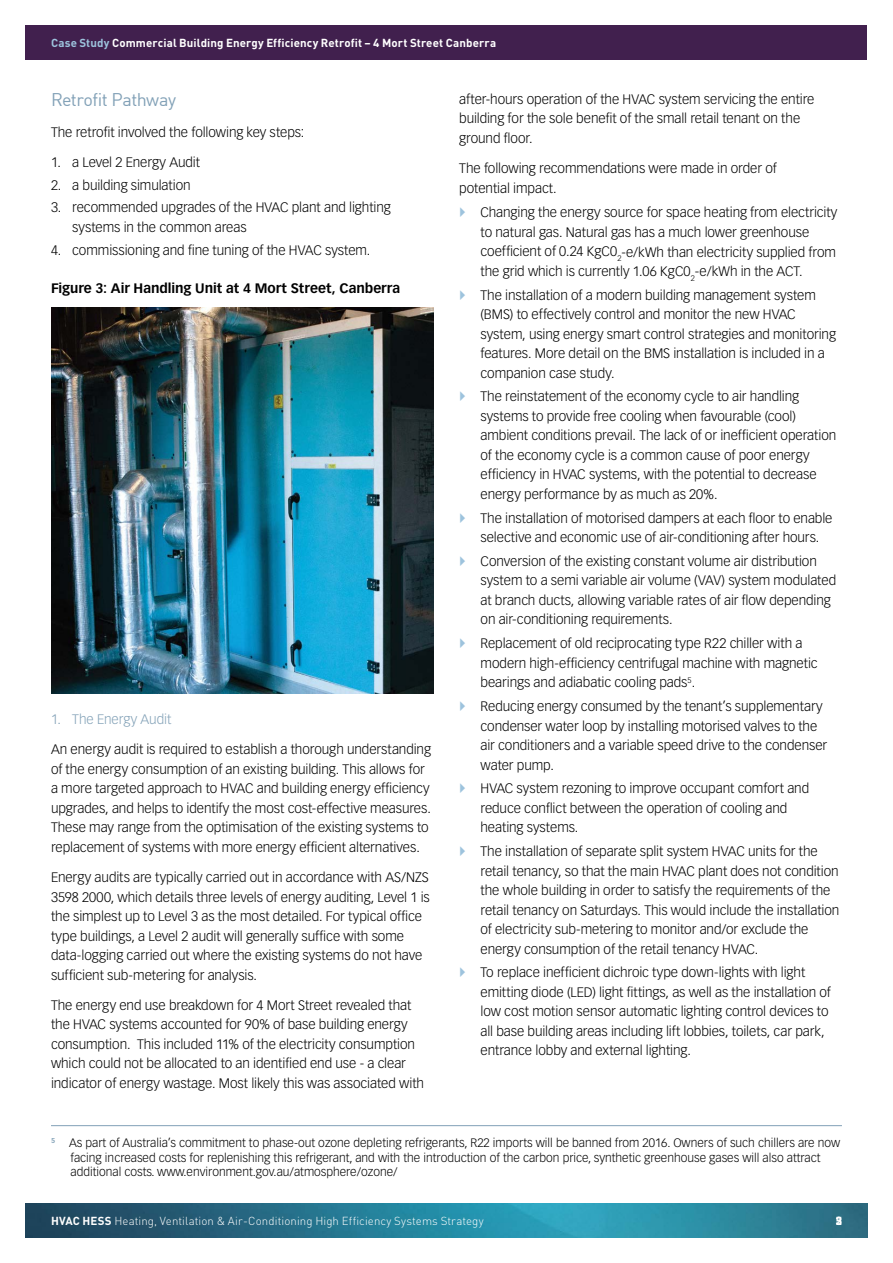
<style>
.page{position:relative;width:893px;height:1263px;background:#fff}
.page>*{position:absolute;margin:0;border:0;box-sizing:border-box;transform-origin:0 0}
.t1{font:18px "DIN";letter-spacing:-.03em;color:#82a1b7}
.t2{font:300 13.5px/19.5px "Vectora LT Std";letter-spacing:-.005em;color:#000}
.t3{font:700 13.5px "Vectora LT Std";letter-spacing:-.005em;color:#000}
.t4{font:300 13.5px "Vectora LT Std";letter-spacing:-.005em;color:#82a1b7}
.t5{font:300 12px/14.4px "Vectora LT Std";color:#000}
.t6{font:700 11.55px "DINOT";letter-spacing:.01em;color:#fff}
.t7{font:300 11.55px "DINOT";letter-spacing:.005em;color:#fff}
.s1{color:#9dc3dd}
.s2{font-weight:700}
</style>
<div class="page">
<img style="left:26px;top:1203px;width:841px;height:34px">
<div style="left:26px;top:26px;width:841px;height:34px;background:#41204e"></div>
<img style="left:51px;top:307px;width:383px;height:386px">
<hr style="left:51px;top:1125px;width:791px;height:1px;background:#82a1b7">
<p class="t6" style="left:51px;top:35px;width:447px"><span class="s1">Case Study</span> Commercial Building Energy Efficiency Retrofit – 4 Mort Street Canberra</p>
<h2 class="t1" style="left:51px;top:89px;width:127px">Retrofit Pathway</h2>
<p class="t2" style="left:51px;top:122px;width:255px">The retrofit involved the following key steps:</p>
<p class="t2" style="left:51px;top:152px;width:150px">1. a Level 2 Energy Audit</p>
<p class="t2" style="left:51px;top:175px;width:141px">2. a building simulation</p>
<p class="t2" style="left:72px;top:198px;width:320px;text-indent:-21px">3. recommended upgrades of the HVAC plant and lighting systems in the common areas</p>
<p class="t2" style="left:51px;top:240px;width:321px">4. commissioning and fine tuning of the HVAC system.</p>
<p class="t3" style="left:51px;top:280px;width:351px">Figure 3: Air Handling Unit at 4 Mort Street, Canberra</p>
<h3 class="t4" style="left:51px;top:712px;width:122px">1. The Energy Audit</h3>
<p class="t2" style="left:51px;top:740px;width:382px">An energy audit is required to establish a thorough understanding of the energy consumption of an existing building. This allows for a more targeted approach to HVAC and building energy efficiency upgrades, and helps to identify the most cost-effective measures.<br>These may range from the optimisation of the existing systems to replacement of systems with more energy efficient alternatives.</p>
<p class="t2" style="left:51px;top:868px;width:380px">Energy audits are typically carried out in accordance with AS/NZS 3598 2000, which details three levels of energy auditing, Level 1 is the simplest up to Level 3 as the most detailed. For typical office type buildings, a Level 2 audit will generally suffice with some data-logging carried out where the existing systems do not have sufficient sub-metering for analysis.</p>
<p class="t2" style="left:51px;top:995px;width:375px">The energy end use breakdown for 4 Mort Street revealed that the HVAC systems accounted for 90% of base building energy consumption. This included 11% of the electricity consumption which could not be allocated to an identified end use - a clear indicator of energy wastage. Most likely this was associated with</p>
<p class="t2" style="left:459px;top:90px;width:357px">after-hours operation of the HVAC system servicing the entire building for the sole benefit of the small retail tenant on the ground floor.</p>
<p class="t2" style="left:459px;top:159px;width:319px">The following recommendations were made in order of potential impact.</p>
<p class="t2" style="left:480px;top:203px;width:358px">Changing the energy source for space heating from electricity to natural gas. Natural gas has a much lower greenhouse coefficient of 0.24 KgC0<sub>2</sub>-e/kWh than electricity supplied from the grid which is currently 1.06 KgC0<sub>2</sub>-e/kWh in the ACT.</p>
<p class="t2" style="left:480px;top:285px;width:357px">The installation of a modern building management system (BMS) to effectively control and monitor the new HVAC system, using energy smart control strategies and monitoring features. More detail on the BMS installation is included in a companion case study.</p>
<p class="t2" style="left:480px;top:387px;width:357px">The reinstatement of the economy cycle to air handling systems to provide free cooling when favourable (cool) ambient conditions prevail. The lack of or inefficient operation of the economy cycle is a common cause of poor energy efficiency in HVAC systems, with the potential to decrease energy performance by as much as 20%.</p>
<p class="t2" style="left:480px;top:508px;width:354px">The installation of motorised dampers at each floor to enable selective and economic use of air-conditioning after hours.</p>
<p class="t2" style="left:480px;top:552px;width:357px">Conversion of the existing constant volume air distribution system to a semi variable air volume (VAV) system modulated at branch ducts, allowing variable rates of air flow depending on air-conditioning requirements.</p>
<p class="t2" style="left:480px;top:634px;width:339px">Replacement of old reciprocating type R22 chiller with a modern high-efficiency centrifugal machine with magnetic bearings and adiabatic cooling pads<sup>5</sup>.</p>
<p class="t2" style="left:480px;top:697px;width:348px">Reducing energy consumed by the tenant’s supplementary condenser water loop by installing motorised valves to the air conditioners and a variable speed drive to the condenser water pump.</p>
<p class="t2" style="left:480px;top:779px;width:330px">HVAC system rezoning to improve occupant comfort and reduce conflict between the operation of cooling and heating systems.</p>
<p class="t2" style="left:480px;top:842px;width:360px">The installation of separate split system HVAC units for the retail tenancy, so that the main HVAC plant does not condition the whole building in order to satisfy the requirements of the retail tenancy on Saturdays. This would include the installation of electricity sub-metering to monitor and/or exclude the energy consumption of the retail tenancy HVAC.</p>
<p class="t2" style="left:480px;top:963px;width:352px">To replace inefficient dichroic type down-lights with light emitting diode (LED) light fittings, as well as the installation of low cost motion sensor automatic lighting control devices to all base building areas including lift lobbies, toilets, car park, entrance lobby and external lighting.</p>
<p class="t5" style="left:71px;top:1136px;width:771px;text-indent:-20px"><sup>5</sup> As part of Australia’s commitment to phase-out ozone depleting refrigerants, R22 imports will be banned from 2016. Owners of such chillers are now facing increased costs for replenishing this refrigerant, and with the introduction of the carbon price, synthetic greenhouse gases will also attract additional costs. www.environment.gov.au/atmosphere/ozone/</p>
<p class="t7" style="left:51px;top:1213px;width:434px"><span class="s2">HVAC HESS</span> Heating, Ventilation &amp; Air-Conditioning High Efficiency Systems Strategy</p>
<p class="t6" style="left:836px;top:1213px;width:8px">235</p>
</div>
